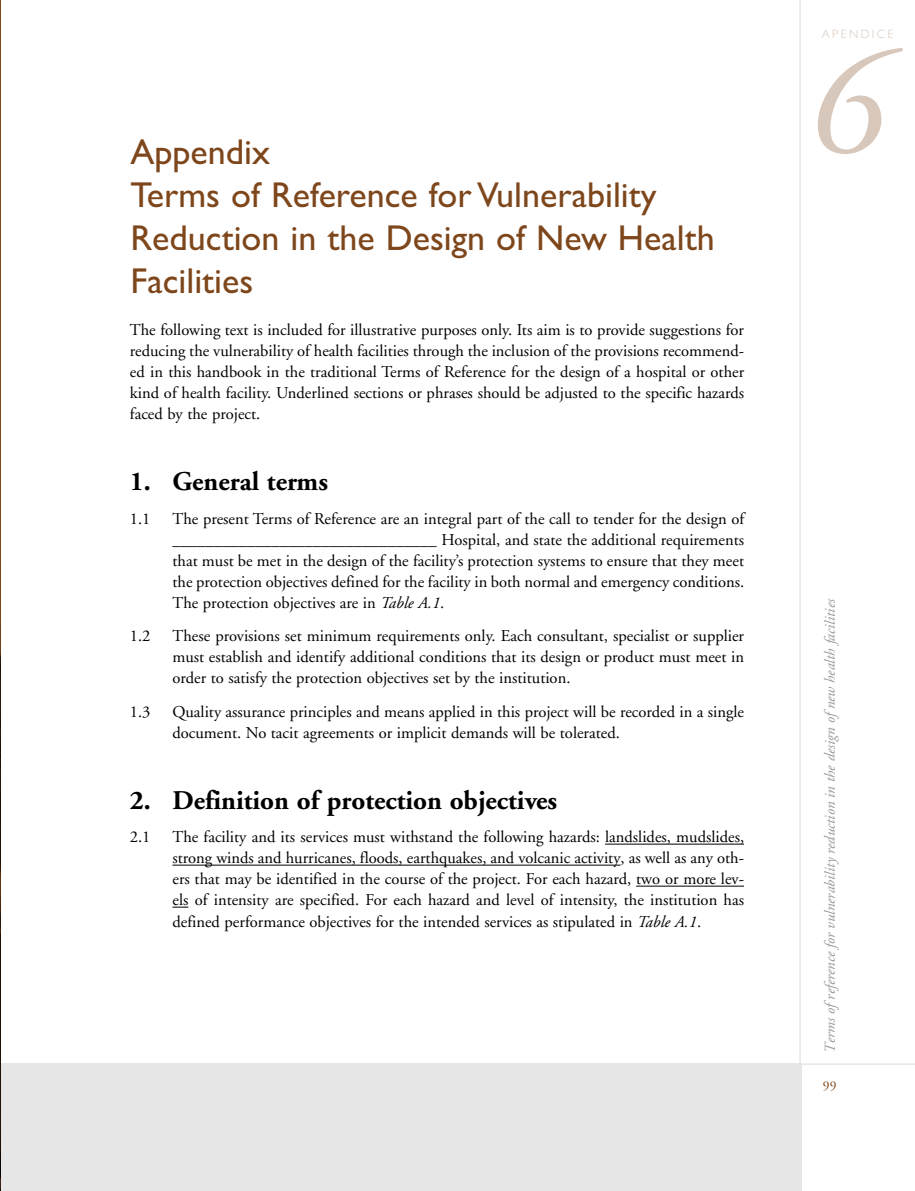
<style>
.page{position:relative;width:915px;height:1191px;background:#fff}
.page>*{position:absolute;margin:0;border:0;box-sizing:border-box;transform-origin:0 0}
.t1{font:italic 150px "Adobe Garamond";color:#d8c7bb}
.t2{font:36px/43px "Gill Sans";color:#7e461b}
.t3{font:700 27px "Adobe Garamond";color:#000}
.t4{font:16.5px/21px "Adobe Garamond";color:#000;text-align:justify}
.t5{font:italic 15px "Adobe Garamond";color:#999}
.t6{font:13.5px "Adobe Garamond";color:#7e461b}
.t7{font:300 12px "Gill Sans";letter-spacing:.2em;color:#d8c7bb}
.s1{font-style:italic}
</style>
<div class="page">
<hr style="left:799px;top:0;width:1px;height:1191px;background:#e6e6e6">
<div style="left:0;top:1063px;width:800px;height:128px;background:#e6e6e6"></div>
<hr style="left:0;top:1063px;width:914px;height:1px;background:#e6e6e6">
<hr style="left:604px;top:843px;width:139px;height:1px;background:#000">
<svg style="left:172px;top:864px;width:16px;height:1px"></svg>
<hr style="left:188px;top:864px;width:237px;height:1px;background:#000">
<hr style="left:425px;top:864px;width:100px;height:1px;background:#000">
<hr style="left:525px;top:864px;width:95px;height:1px;background:#000">
<hr style="left:636px;top:885px;width:73px;height:1px;background:#000">
<svg style="left:709px;top:885px;width:34px;height:1px"></svg>
<svg style="left:172px;top:906px;width:16px;height:1px"></svg>
<hr style="left:0;top:0;width:1px;height:1191px;background:#7e461b">
<h2 class="t2" style="left:130px;top:130px;width:585px">Appendix<br>Terms of Reference for Vulnerability<br>Reduction in the Design of New Health<br>Facilities</h2>
<p class="t4" style="left:130px;top:321px;width:615px">The following text is included for illustrative purposes only. Its aim is to provide suggestions for reducing the vulnerability of health facilities through the inclusion of the provisions recommend&shy;ed in this handbook in the traditional Terms of Reference for the design of a hospital or other kind of health facility. Underlined sections or phrases should be adjusted to the specific hazards faced by the project.</p>
<h3 class="t3" style="left:130px;top:470px;width:200px">1. General terms</h3>
<p class="t4" style="left:130px;top:509px;width:22px">1.1</p>
<p class="t4" style="left:172px;top:509px;width:573px">The present Terms of Reference are an integral part of the call to tender for the design of ________________________________ Hospital, and state the additional requirements that must be met in the design of the facility’s protection systems to ensure that they meet the protection objectives defined for the facility in both normal and emergency conditions.<br>The protection objectives are in <span class="s1">Table A.1</span>.</p>
<p class="t4" style="left:130px;top:627px;width:22px">1.2</p>
<p class="t4" style="left:172px;top:627px;width:573px">These provisions set minimum requirements only. Each consultant, specialist or supplier must establish and identify additional conditions that its design or product must meet in order to satisfy the protection objectives set by the institution.</p>
<p class="t4" style="left:130px;top:703px;width:22px">1.3</p>
<p class="t4" style="left:172px;top:703px;width:573px">Quality assurance principles and means applied in this project will be recorded in a single document. No tacit agreements or implicit demands will be tolerated.</p>
<h3 class="t3" style="left:130px;top:789px;width:428px">2. Definition of protection objectives</h3>
<p class="t4" style="left:130px;top:828px;width:22px">2.1</p>
<p class="t4" style="left:172px;top:828px;width:573px">The facility and its services must withstand the following hazards: landslides, mudslides, strong winds and hurricanes, floods, earthquakes, and volcanic activity, as well as any oth&shy;ers that may be identified in the course of the project. For each hazard, two or more lev&shy;els of intensity are specified. For each hazard and level of intensity, the institution has defined performance objectives for the intended services as stipulated in <span class="s1">Table A.1</span>.</p>
<p class="t7" style="left:821px;top:27px;width:73px">APENDICE</p>
<h1 class="t1" style="left:807px;top:45px;width:76px">6</h1>
<p class="t5" style="left:823px;top:1052px;width:455px;rotate:-90deg">Terms of reference for vulnerability reduction in the design of new health facilities</p>
<p class="t6" style="left:822px;top:1080px;width:15px">99</p>
</div>
